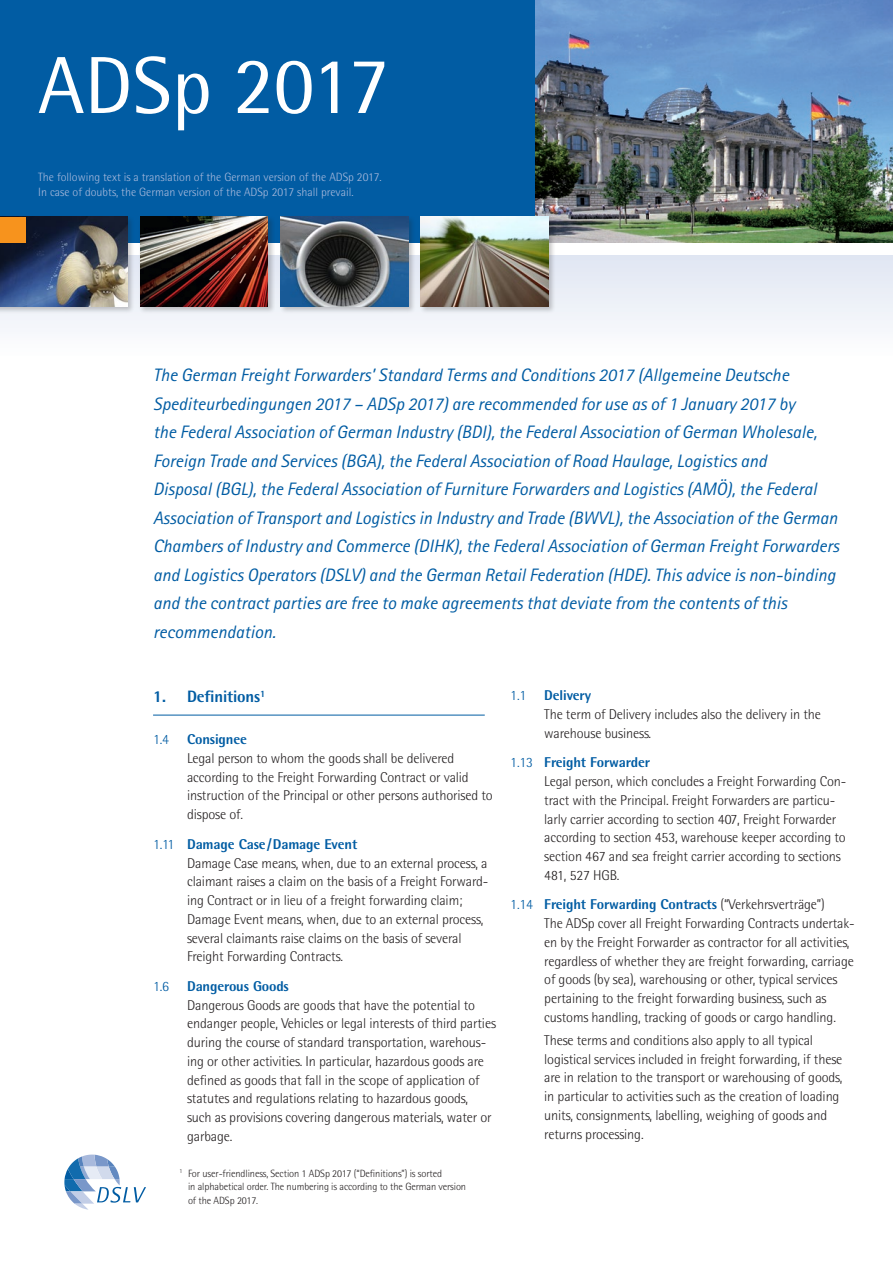
<style>
.page{position:relative;width:893px;height:1263px;background:#fff}
.page>*{position:absolute;margin:0;border:0;box-sizing:border-box;transform-origin:0 0}
.t1{font:81px "Rotis Semi Sans";color:#fff}
.t2{font:italic 18px/28.5px "Rotis Sans Serif";color:#015ca3}
.t3{font:800 16.5px "Rotis Semi Sans";letter-spacing:-.01em;color:#015ca3}
.t4{font:300 14.25px/18.8px "Rotis Semi Sans";letter-spacing:-.01em;color:#231f20}
.t5{font:800 14.25px "Rotis Semi Sans";letter-spacing:-.01em;color:#015ca3}
.t6{font:300 14.25px "Rotis Semi Sans";color:#015ca3}
.t7{font:300 12px/14.4px "Rotis Semi Sans";color:#a8b9dc}
.t8{font:300 10.5px/13.5px "Rotis Semi Sans";letter-spacing:-.01em;color:#231f20}
.s1{color:#015ca3}
.s2{font-weight:800;color:#015ca3}
</style>
<div class="page">
<div style="left:0;top:0;width:540px;height:242px;background:#015ca3"></div>
<div style="left:0;top:255px;width:893px;height:102px;background:linear-gradient(to bottom,#dfe5f2,#fdfefe)"></div>
<div style="left:279px;top:215px;width:137px;height:99px;background:#231f20;opacity:.25"></div>
<img style="left:281px;top:217px;width:127px;height:89px">
<div style="left:139px;top:215px;width:136px;height:99px;background:#231f20;opacity:.25"></div>
<img style="left:140px;top:217px;width:128px;height:89px">
<div style="left:0;top:215px;width:135px;height:99px;background:#231f20;opacity:.25"></div>
<img style="left:0;top:217px;width:128px;height:89px">
<div style="left:0;top:217px;width:26px;height:25px;background:#f7931d"></div>
<hr style="left:153px;top:715px;width:332px;height:1px;background:#015ca3">
<svg style="left:64px;top:1154px;width:82px;height:56px"></svg>
<img style="left:536px;top:0;width:357px;height:242px">
<div style="left:419px;top:215px;width:137px;height:99px;background:#231f20;opacity:.25"></div>
<img style="left:421px;top:217px;width:128px;height:89px">
<h1 class="t1" style="left:38px;top:38px;width:353px">ADSp 2017</h1>
<p class="t7" style="left:38px;top:170px;width:345px">The following text is a translation of the German version of the ADSp 2017.<br>In case of doubts, the German version of the ADSp 2017 shall prevail.</p>
<p class="t2" style="left:153px;top:361px;width:687px">The German Freight Forwarders’ Standard Terms and Conditions 2017 (Allgemeine Deutsche Spediteurbedingungen 2017 – ADSp 2017) are recommended for use as of 1 January 2017 by<br>the Federal Association of German Industry (BDI), the Federal Association of German Wholesale, Foreign Trade and Services (BGA), the Federal Association of Road Haulage, Logistics and<br>Disposal (BGL), the Federal Association of Furniture Forwarders and Logistics (AMÖ), the Federal Association of Transport and Logistics in Industry and Trade (BWVL), the Association of the German Chambers of Industry and Commerce (DIHK), the Federal Association of German Freight Forwarders and Logistics Operators (DSLV) and the German Retail Federation (HDE). This advice is non-binding and the contract parties are free to make agreements that deviate from the contents of this recommendation.</p>
<p class="t3" style="left:153px;top:686px;width:114px">1. Definitions<sup>1</sup></p>
<p class="t6" style="left:153px;top:731px;width:18px">1.4</p>
<p class="t5" style="left:187px;top:730px;width:61px">Consignee</p>
<p class="t4" style="left:187px;top:749px;width:307px">Legal person to whom the goods shall be delivered according to the Freight Forwarding Contract or valid instruction of the Principal or other persons authorised to dispose of.</p>
<p class="t4" style="left:187px;top:834px;width:303px;text-indent:-34px"><span class="s1">1.11</span> <span class="s2">Damage Case/Damage Event<br></span>Damage Case means, when, due to an external process, a claimant raises a claim on the basis of a Freight Forward&shy;ing Contract or in lieu of a freight forwarding claim; Damage Event means, when, due to an external process, several claimants raise claims on the basis of several Freight Forwarding Contracts.</p>
<p class="t6" style="left:153px;top:978px;width:18px">1.6</p>
<p class="t5" style="left:187px;top:977px;width:103px">Dangerous Goods</p>
<p class="t4" style="left:187px;top:995px;width:310px">Dangerous Goods are goods that have the potential to endanger people, Vehicles or legal interests of third parties during the course of standard transportation, warehous&shy;ing or other activities. In particular, hazardous goods are defined as goods that fall in the scope of application of statutes and regulations relating to hazardous goods, such as provisions covering dangerous materials, water or garbage.</p>
<p class="t8" style="left:188px;top:1166px;width:280px;text-indent:-9px"><sup>1</sup> For user-friendliness, Section 1 ADSp 2017 (“Definitions”) is sorted<br>in alphabetical order. The numbering is according to the German version of the ADSp 2017.</p>
<p class="t6" style="left:510px;top:687px;width:18px">1.1</p>
<p class="t5" style="left:544px;top:686px;width:48px">Delivery</p>
<p class="t4" style="left:544px;top:705px;width:278px">The term of Delivery includes also the delivery in the warehouse business.</p>
<p class="t4" style="left:544px;top:753px;width:303px;text-indent:-34px"><span class="s1">1.13</span> <span class="s2">Freight Forwarder<br></span>Legal person, which concludes a Freight Forwarding Con&shy;tract with the Principal. Freight Forwarders are particu&shy;larly carrier according to section 407, Freight Forwarder according to section 453, warehouse keeper according to section 467 and sea freight carrier according to sections 481, 527 HGB.</p>
<p class="t4" style="left:544px;top:895px;width:312px;text-indent:-34px"><span class="s1">1.14</span> <span class="s2">Freight Forwarding Contracts</span> (“Verkehrsverträge”)<br>The ADSp cover all Freight Forwarding Contracts undertak&shy;en by the Freight Forwarder as contractor for all activities, regardless of whether they are freight forwarding, carriage of goods (by sea), warehousing or other, typical services pertaining to the freight forwarding business, such as customs handling, tracking of goods or cargo handling.</p>
<p class="t4" style="left:544px;top:1030px;width:300px">These terms and conditions also apply to all typical logistical services included in freight forwarding, if these are in relation to the transport or warehousing of goods, in particular to activities such as the creation of loading units, consignments, labelling, weighing of goods and returns processing.</p>
</div>
